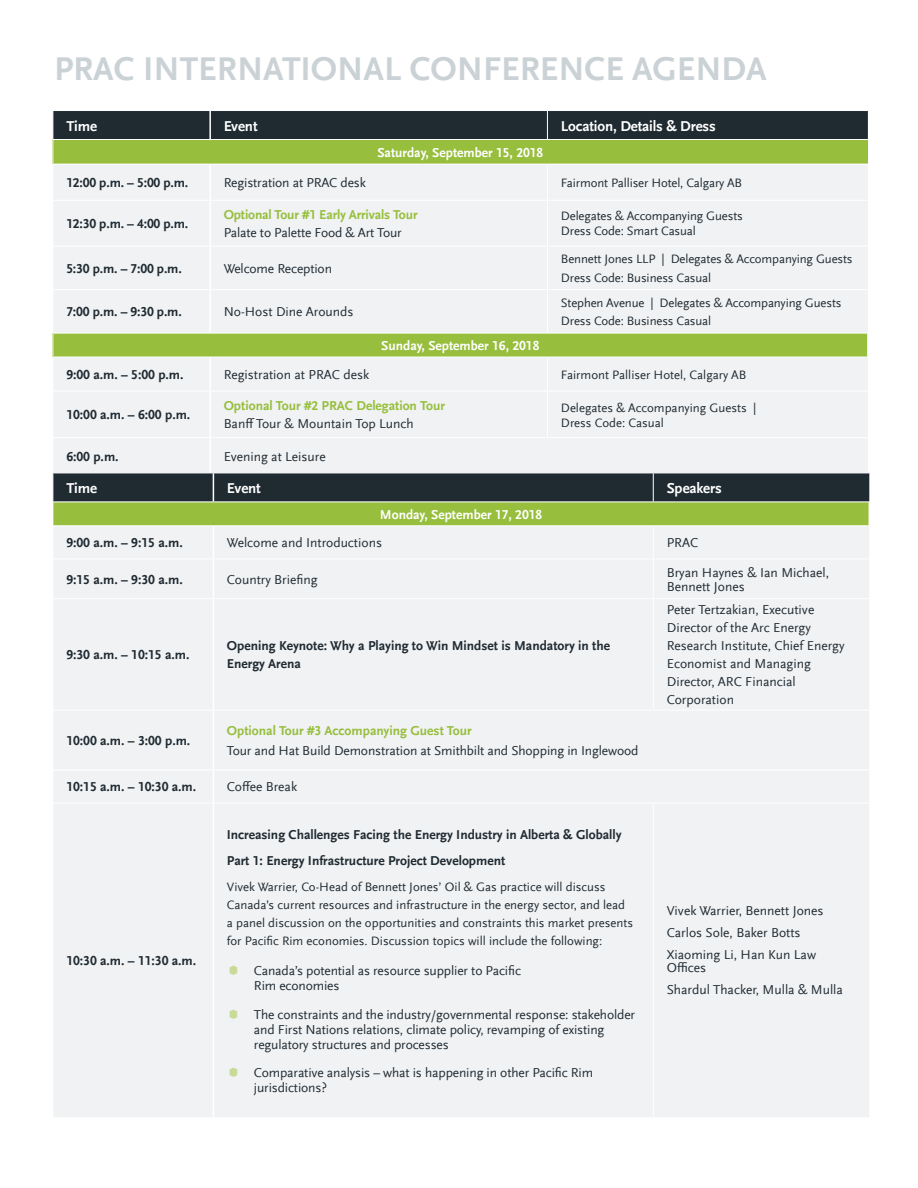
<style>
.page{position:relative;width:918px;height:1188px;background:#fff}
.page>*{position:absolute;margin:0;border:0;box-sizing:border-box;transform-origin:0 0}
.t1{font:700 34.5px "Scala Sans Offc";color:#cbd2d6}
.t2{font:700 15px "Scala Sans Offc";letter-spacing:-.01em;color:#fff}
.t3{font:13.5px/18px "Scala Sans Offc";letter-spacing:-.01em;color:#1f2a31}
.t4{font:700 13.5px/18px "Scala Sans Offc";color:#1f2a31}
.t5{font:700 13.5px "Scala Sans Offc";color:#97be3c}
.t6{font:700 13.5px "Scala Sans Offc";color:#fff}
.t7{font:12.75px/18px "Scala Sans Offc";color:#1f2a31}
</style>
<div class="page">
<div style="left:53px;top:165px;width:815px;height:308px;background:#f0f2f4"></div>
<div style="left:53px;top:333px;width:815px;height:24px;background:#97be3c"></div>
<hr style="left:547px;top:200px;width:321px;height:1px;background:#fff">
<hr style="left:547px;top:246px;width:321px;height:1px;background:#fff">
<hr style="left:52px;top:200px;width:158px;height:1px;background:#fff">
<hr style="left:52px;top:246px;width:158px;height:1px;background:#fff">
<hr style="left:52px;top:289px;width:158px;height:1px;background:#fff">
<hr style="left:52px;top:391px;width:158px;height:1px;background:#fff">
<hr style="left:52px;top:437px;width:158px;height:1px;background:#fff">
<svg style="left:52px;top:111px;width:816px;height:53px;background:#59713a"></svg>
<hr style="left:209px;top:201px;width:2px;height:45px;background:#fff">
<hr style="left:547px;top:201px;width:1px;height:45px;background:#fff">
<hr style="left:209px;top:290px;width:2px;height:43px;background:#fff">
<hr style="left:209px;top:357px;width:2px;height:34px;background:#fff">
<hr style="left:209px;top:391px;width:2px;height:46px;background:#fff">
<hr style="left:209px;top:438px;width:2px;height:35px;background:#fff">
<hr style="left:210px;top:391px;width:337px;height:1px;background:#fff">
<hr style="left:210px;top:437px;width:337px;height:1px;background:#fff">
<hr style="left:209px;top:164px;width:2px;height:36px;background:#fff">
<hr style="left:210px;top:139px;width:337px;height:1px;background:#fff">
<hr style="left:547px;top:164px;width:1px;height:36px;background:#fff">
<hr style="left:210px;top:200px;width:337px;height:1px;background:#fff">
<hr style="left:209px;top:247px;width:2px;height:42px;background:#fff">
<hr style="left:210px;top:246px;width:337px;height:1px;background:#fff">
<hr style="left:547px;top:247px;width:1px;height:42px;background:#fff">
<hr style="left:210px;top:289px;width:337px;height:1px;background:#fff">
<hr style="left:547px;top:289px;width:321px;height:1px;background:#fff">
<hr style="left:547px;top:290px;width:1px;height:43px;background:#fff">
<hr style="left:547px;top:357px;width:1px;height:34px;background:#fff">
<hr style="left:547px;top:391px;width:321px;height:1px;background:#fff">
<hr style="left:547px;top:391px;width:1px;height:46px;background:#fff">
<hr style="left:547px;top:437px;width:321px;height:1px;background:#fff">
<svg style="left:52px;top:334px;width:1px;height:23px"></svg>
<hr style="left:52px;top:333px;width:158px;height:1px;background:#fff">
<hr style="left:210px;top:333px;width:337px;height:1px;background:#fff">
<hr style="left:547px;top:333px;width:322px;height:1px;background:#fff">
<hr style="left:867px;top:333px;width:2px;height:24px;background:#fff">
<hr style="left:52px;top:357px;width:158px;height:1px;background:#fff">
<hr style="left:210px;top:357px;width:337px;height:1px;background:#fff">
<hr style="left:547px;top:357px;width:322px;height:1px;background:#fff">
<div style="left:54px;top:526px;width:815px;height:591px;background:#f0f2f4"></div>
<hr style="left:52px;top:559px;width:161px;height:1px;background:#fff">
<hr style="left:52px;top:598px;width:161px;height:1px;background:#fff">
<hr style="left:52px;top:710px;width:161px;height:1px;background:#fff">
<hr style="left:52px;top:770px;width:161px;height:1px;background:#fff">
<hr style="left:52px;top:803px;width:161px;height:1px;background:#fff">
<hr style="left:213px;top:526px;width:1px;height:33px;background:#fff">
<hr style="left:213px;top:559px;width:1px;height:39px;background:#fff">
<hr style="left:213px;top:599px;width:1px;height:111px;background:#fff">
<hr style="left:213px;top:710px;width:1px;height:60px;background:#fff">
<hr style="left:213px;top:770px;width:1px;height:33px;background:#fff">
<hr style="left:213px;top:803px;width:1px;height:314px;background:#fff">
<hr style="left:213px;top:559px;width:440px;height:1px;background:#fff">
<hr style="left:213px;top:598px;width:440px;height:1px;background:#fff">
<hr style="left:213px;top:710px;width:440px;height:1px;background:#fff">
<hr style="left:213px;top:770px;width:440px;height:1px;background:#fff">
<hr style="left:653px;top:770px;width:216px;height:1px;background:#fff">
<hr style="left:213px;top:803px;width:440px;height:1px;background:#fff">
<hr style="left:653px;top:526px;width:1px;height:33px;background:#fff">
<hr style="left:653px;top:559px;width:216px;height:1px;background:#fff">
<hr style="left:653px;top:559px;width:1px;height:39px;background:#fff">
<hr style="left:653px;top:598px;width:216px;height:1px;background:#fff">
<hr style="left:653px;top:599px;width:1px;height:111px;background:#fff">
<hr style="left:653px;top:710px;width:216px;height:1px;background:#fff">
<hr style="left:653px;top:803px;width:216px;height:1px;background:#fff">
<hr style="left:653px;top:803px;width:1px;height:314px;background:#fff">
<svg style="left:52px;top:473px;width:818px;height:52px;background:#5a703c"></svg>
<svg style="left:230px;top:965px;width:7px;height:10px"></svg>
<svg style="left:230px;top:1009px;width:7px;height:10px"></svg>
<svg style="left:230px;top:1067px;width:7px;height:10px"></svg>
<h1 class="t1" style="left:54px;top:49px;width:714px">PRAC INTERNATIONAL CONFERENCE AGENDA</h1>
<p class="t2" style="left:66px;top:117px;width:32px">Time</p>
<p class="t2" style="left:224px;top:117px;width:35px">Event</p>
<p class="t2" style="left:561px;top:117px;width:156px">Location, Details &amp; Dress</p>
<p class="t6" style="left:377px;top:145px;width:167px">Saturday, September 15, 2018</p>
<p class="t4" style="left:66px;top:174px;width:123px">12:00 p.m. – 5:00 p.m.</p>
<p class="t3" style="left:224px;top:174px;width:144px">Registration at PRAC desk</p>
<p class="t7" style="left:561px;top:174px;width:183px">Fairmont Palliser Hotel, Calgary AB</p>
<p class="t4" style="left:66px;top:215px;width:123px">12:30 p.m. – 4:00 p.m.</p>
<p class="t5" style="left:224px;top:207px;width:195px">Optional Tour #1 Early Arrivals Tour</p>
<p class="t3" style="left:224px;top:224px;width:180px">Palate to Palette Food &amp; Art Tour</p>
<p class="t7" style="left:561px;top:209px;width:183px;line-height:15px">Delegates &amp; Accompanying Guests<br>Dress Code: Smart Casual</p>
<p class="t4" style="left:66px;top:260px;width:117px">5:30 p.m. – 7:00 p.m.</p>
<p class="t3" style="left:224px;top:260px;width:110px">Welcome Reception</p>
<p class="t7" style="left:561px;top:250px;width:293px;line-height:18.6px">Bennett Jones LLP | Delegates &amp; Accompanying Guests<br>Dress Code: Business Casual</p>
<p class="t4" style="left:66px;top:303px;width:117px">7:00 p.m. – 9:30 p.m.</p>
<p class="t3" style="left:224px;top:303px;width:131px">No-Host Dine Arounds</p>
<p class="t7" style="left:561px;top:294px;width:282px;line-height:18.6px">Stephen Avenue | Delegates &amp; Accompanying Guests<br>Dress Code: Business Casual</p>
<p class="t6" style="left:381px;top:338px;width:160px">Sunday, September 16, 2018</p>
<p class="t4" style="left:66px;top:366px;width:119px">9:00 a.m. – 5:00 p.m.</p>
<p class="t3" style="left:224px;top:366px;width:147px">Registration at PRAC desk</p>
<p class="t7" style="left:561px;top:366px;width:187px">Fairmont Palliser Hotel, Calgary AB</p>
<p class="t4" style="left:66px;top:406px;width:125px">10:00 a.m. – 6:00 p.m.</p>
<p class="t5" style="left:224px;top:398px;width:223px">Optional Tour #2 PRAC Delegation Tour</p>
<p class="t3" style="left:224px;top:415px;width:192px">Banff Tour &amp; Mountain Top Lunch</p>
<p class="t7" style="left:561px;top:400px;width:197px;line-height:15px">Delegates &amp; Accompanying Guests |<br>Dress Code: Casual</p>
<p class="t4" style="left:66px;top:447px;width:54px">6:00 p.m.</p>
<p class="t3" style="left:224px;top:448px;width:104px">Evening at Leisure</p>
<p class="t2" style="left:66px;top:480px;width:32px">Time</p>
<p class="t2" style="left:227px;top:480px;width:35px">Event</p>
<p class="t2" style="left:667px;top:480px;width:56px">Speakers</p>
<p class="t6" style="left:380px;top:507px;width:164px">Monday, September 17, 2018</p>
<p class="t4" style="left:66px;top:534px;width:118px">9:00 a.m. – 9:15 a.m.</p>
<p class="t3" style="left:227px;top:534px;width:157px">Welcome and Introductions</p>
<p class="t3" style="left:667px;top:534px;width:33px">PRAC</p>
<p class="t4" style="left:66px;top:571px;width:118px">9:15 a.m. – 9:30 a.m.</p>
<p class="t3" style="left:227px;top:571px;width:92px">Country Briefing</p>
<p class="t3" style="left:667px;top:566px;width:164px;line-height:13.5px">Bryan Haynes &amp; Ian Michael,<br>Bennett Jones</p>
<p class="t4" style="left:66px;top:646px;width:125px">9:30 a.m. – 10:15 a.m.</p>
<p class="t4" style="left:227px;top:637px;width:385px">Opening Keynote: Why a Playing to Win Mindset is Mandatory in the<br>Energy Arena</p>
<p class="t4" style="left:66px;top:732px;width:125px">10:00 a.m. – 3:00 p.m.</p>
<p class="t5" style="left:227px;top:723px;width:246px">Optional Tour #3 Accompanying Guest Tour</p>
<p class="t3" style="left:227px;top:742px;width:413px">Tour and Hat Build Demonstration at Smithbilt and Shopping in Inglewood</p>
<p class="t4" style="left:66px;top:778px;width:131px">10:15 a.m. – 10:30 a.m.</p>
<p class="t3" style="left:227px;top:778px;width:72px">Coffee Break</p>
<p class="t4" style="left:66px;top:952px;width:131px">10:30 a.m. – 11:30 a.m.</p>
<p class="t4" style="left:227px;top:822px;width:396px;line-height:26.1px">Increasing Challenges Facing the Energy Industry in Alberta &amp; Globally<br>Part 1: Energy Infrastructure Project Development</p>
<p class="t7" style="left:227px;top:878px;width:408px">Vivek Warrier, Co-Head of Bennett Jones’ Oil &amp; Gas practice will discuss Canada’s current resources and infrastructure in the energy sector, and lead a panel discussion on the opportunities and constraints this market presents for Pacific Rim economies. Discussion topics will include the following:</p>
<p class="t3" style="left:254px;top:963px;width:269px;line-height:15px">Canada’s potential as resource supplier to Pacific<br>Rim economies</p>
<p class="t3" style="left:254px;top:1007px;width:383px;line-height:15px">The constraints and the industry/governmental response: stakeholder and First Nations relations, climate policy, revamping of existing regulatory structures and processes</p>
<p class="t3" style="left:254px;top:1065px;width:341px;line-height:15px">Comparative analysis – what is happening in other Pacific Rim jurisdictions?</p>
<p class="t3" style="left:667px;top:601px;width:179px">Peter Tertzakian, Executive<br>Director of the Arc Energy<br>Research Institute, Chief Energy<br>Economist and Managing<br>Director, ARC Financial<br>Corporation</p>
<p class="t3" style="left:667px;top:900px;width:158px;line-height:21.6px">Vivek Warrier, Bennett Jones<br>Carlos Sole, Baker Botts<br>Xiaoming Li, Han Kun Law</p>
<p class="t3" style="left:667px;top:957px;width:178px;line-height:21.6px">Offices<br>Shardul Thacker, Mulla &amp; Mulla</p>
</div>
